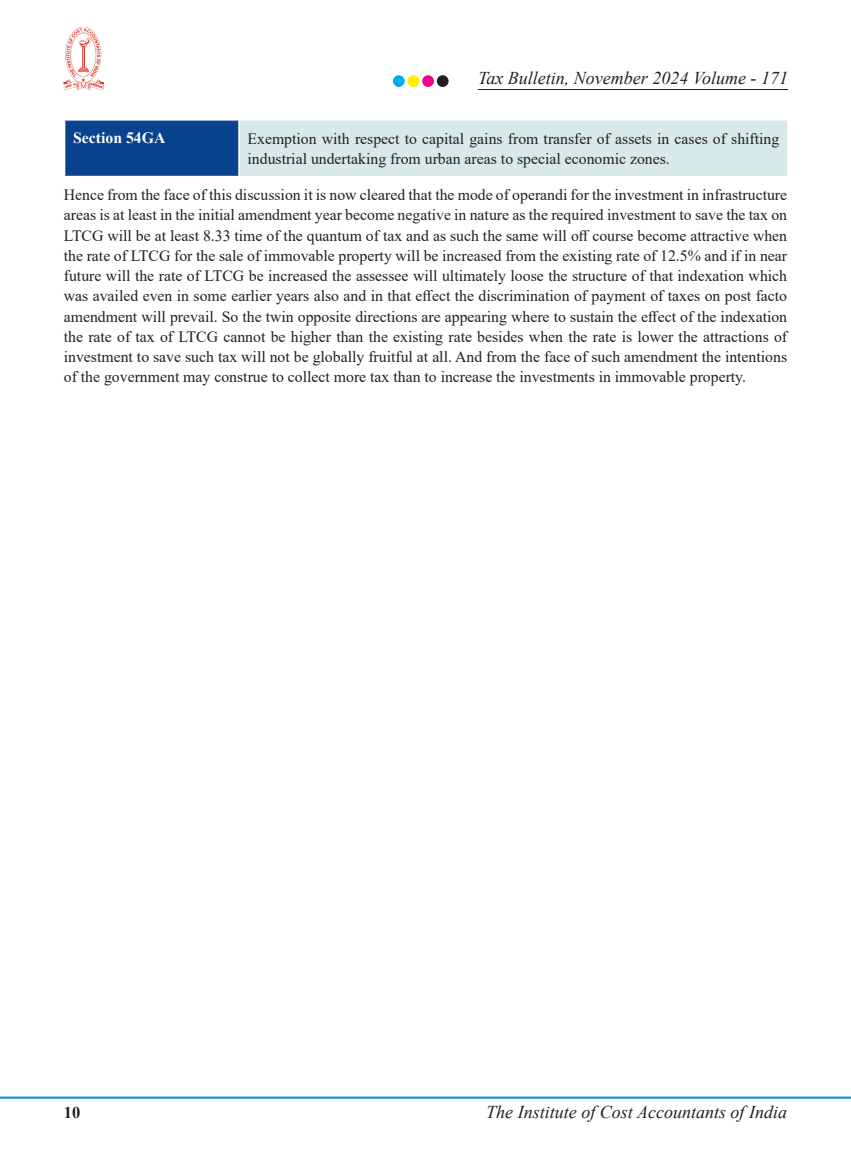
<style>
.page{position:relative;width:851px;height:1157px;background:#fff}
.page>*{position:absolute;margin:0;border:0;box-sizing:border-box;transform-origin:0 0}
.t1{font:italic 18px "Times New Roman";color:#231f20}
.t2{font:700 16.5px "Times New Roman";color:#231f20}
.Body{font:15.75px/20.2px "Times New Roman";color:#231f20;text-align:justify}
.Table_Body{font:15.75px/20.2px "Times New Roman";color:#231f20}
.Table_Body-2{font:700 15.75px "Times New Roman";color:#fff}
</style>
<div class="page">
<hr style="left:0;top:1096px;width:850px;height:2px;background:#0d8fd0">
<img style="left:64px;top:26px;width:39px;height:64px">
<hr style="left:478px;top:89px;width:309px;height:1px;background:#231f20">
<div style="left:393px;top:75px;width:11px;height:12px;background:#00aeef;border-radius:50%"></div>
<div style="left:407px;top:75px;width:12px;height:12px;background:#fff101;border-radius:50%"></div>
<div style="left:422px;top:75px;width:12px;height:12px;background:#ed028c;border-radius:50%"></div>
<div style="left:437px;top:75px;width:11px;height:12px;background:#231f20;border-radius:50%"></div>
<div style="left:65px;top:120px;width:174px;height:56px;background:#09428e"></div>
<div style="left:239px;top:120px;width:548px;height:56px;background:#d8e9e9"></div>
<hr style="left:64px;top:119px;width:175px;height:2px;background:#fff">
<hr style="left:239px;top:119px;width:549px;height:2px;background:#fff">
<hr style="left:238px;top:121px;width:2px;height:55px;background:#fff">
<p class="t1" style="left:478px;top:66px;width:311px">Tax Bulletin, November 2024 Volume - 171</p>
<p class="Table_Body-2" style="left:73px;top:127px;width:94px">Section 54GA</p>
<p class="Table_Body" style="left:247px;top:128px;width:533px">Exemption with respect to capital gains from transfer of assets in cases of shifting industrial undertaking from urban areas to special economic zones.</p>
<p class="Body" style="left:64px;top:184px;width:724px">Hence from the face of this discussion it is now cleared that the mode of operandi for the investment in infrastructure areas is at least in the initial amendment year become negative in nature as the required investment to save the tax on LTCG will be at least 8.33 time of the quantum of tax and as such the same will off course become attractive when the rate of LTCG for the sale of immovable property will be increased from the existing rate of 12.5% and if in near future will the rate of LTCG be increased the assessee will ultimately loose the structure of that indexation which was availed even in some earlier years also and in that effect the discrimination of payment of taxes on post facto amendment will prevail. So the twin opposite directions are appearing where to sustain the effect of the indexation the rate of tax of LTCG cannot be higher than the existing rate besides when the rate is lower the attractions of investment to save such tax will not be globally fruitful at all. And from the face of such amendment the intentions of the government may construe to collect more tax than to increase the investments in immovable property.</p>
<p class="t2" style="left:64px;top:1100px;width:18px">10</p>
<p class="t1" style="left:486px;top:1099px;width:302px">The Institute of Cost Accountants of India</p>
</div>
